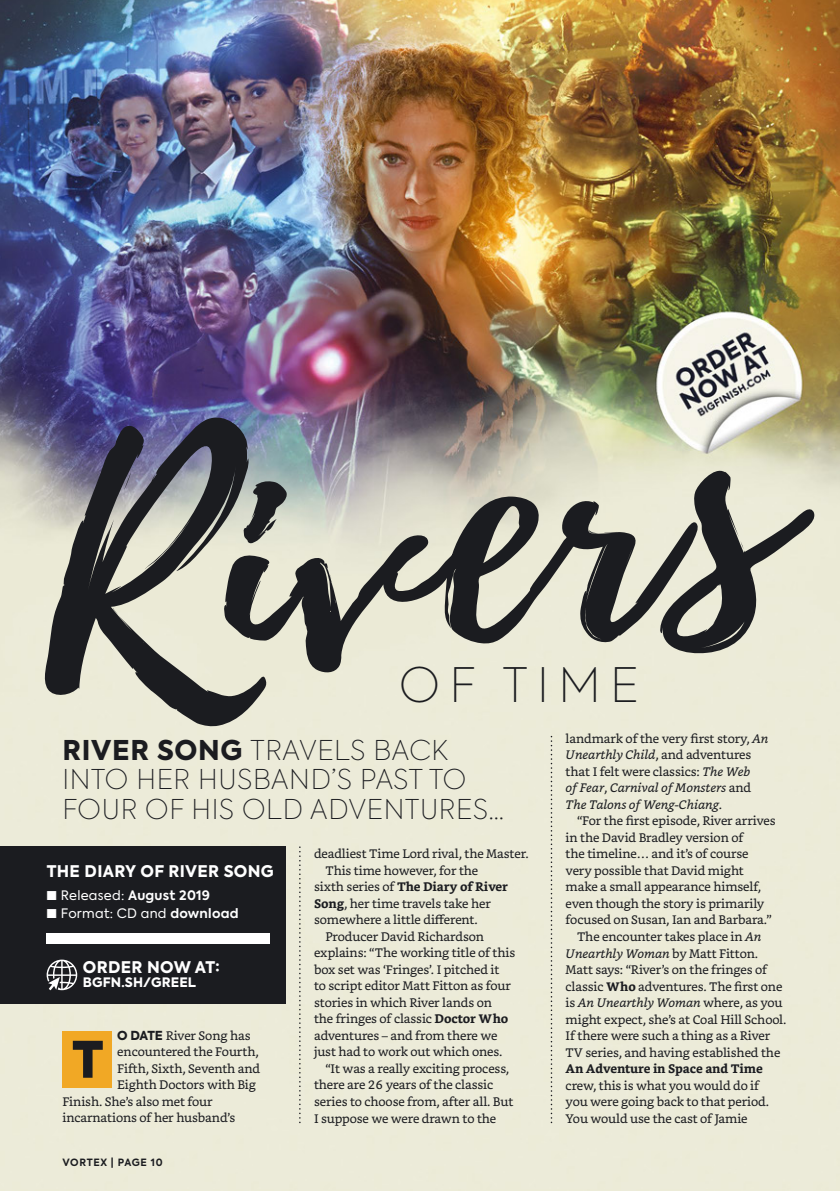
<style>
.page{position:relative;width:840px;height:1191px;background:#fff}
.page>*{position:absolute;margin:0;border:0;box-sizing:border-box;transform-origin:0 0}
.t1{font:900 50px "Axiforma";color:#1b1c20}
.t2{font:100 47.2px "Axiforma";letter-spacing:.2em;color:#1b1c20}
.t3{font:100 27.2px/29px "Axiforma";letter-spacing:.025em;color:#1b1c20}
.t4{font:800 16px "Axiforma";letter-spacing:.02em;color:#fff}
.t5{font:13px "Axiforma";color:#fff}
.t6{font:700 13px "Axiforma";letter-spacing:.015em;color:#fff}
.t7{font:800 13px "Axiforma";letter-spacing:.01em;color:#fff}
.t8{font:12.4px/16.6px "Bookerly";letter-spacing:-.01em;color:#1b1c20}
.t9{font:italic 12.4px "Bookerly";letter-spacing:-.01em;color:#1b1c20}
.t10{font:700 12.4px "Bookerly";letter-spacing:-.01em;color:#1b1c20}
.t11{font:700 10px "Axiforma";letter-spacing:.07em;color:#1b1c20}
.s1{font-weight:800}
.s2{font-style:italic}
.s3{font-style:normal}
.s4{font-weight:700}
.s5{font-weight:400}
.s6{font-family:"Axiforma";font-weight:800}
</style>
<div class="page">
<img style="left:0;top:0;width:839px;height:1191px">
<svg style="left:41px;top:412px;width:775px;height:315px;background:#aaaaa0"></svg>
<div style="left:62px;top:1031px;width:49px;height:57px;background:#f1a825"></div>
<svg style="left:299px;top:846px;width:1px;height:277px"></svg>
<svg style="left:550px;top:736px;width:2px;height:387px"></svg>
<div style="left:0;top:846px;width:285px;height:158px;background:#1b1c20"></div>
<div style="left:47px;top:933px;width:223px;height:10px;background:#fff"></div>
<svg style="left:47px;top:959px;width:30px;height:31px"></svg>
<h2 class="t2" style="left:399px;top:654px;width:241px">OF TIME</h2>
<h3 class="t3" style="left:62px;top:736px;width:443px"><span class="s1">RIVER SONG</span> TRAVELS BACK<br>INTO HER HUSBAND’S PAST TO<br>FOUR OF HIS OLD ADVENTURES…</h3>
<p class="t8" style="left:565px;top:730px;width:204px">landmark of the very first story, <span class="s2">An<br>Unearthly Child</span>, and adventures that I felt were classics: <span class="s2">The Web<br>of Fear</span>, <span class="s2">Carnival of Monsters</span> and<br><span class="s2">The Talons of Weng-Chiang</span>.</p>
<p class="t8" style="left:576px;top:813px;width:200px">“For the first episode, River arrives</p>
<p class="t8" style="left:565px;top:829px;width:179px">in the David Bradley version of</p>
<p class="t8" style="left:565px;top:846px;width:184px">the timeline… and it’s of course</p>
<p class="t8" style="left:565px;top:862px;width:180px">very possible that David might</p>
<p class="t8" style="left:565px;top:879px;width:197px">make a small appearance himself,</p>
<p class="t8" style="left:565px;top:895px;width:200px">even though the story is primarily</p>
<p class="t8" style="left:565px;top:912px;width:208px">focused on Susan, Ian and Barbara.”</p>
<p class="t8" style="left:576px;top:928px;width:186px">The encounter takes place in <span class="s2">An</span></p>
<p class="t9" style="left:565px;top:946px;width:194px">Unearthly Woman <span class="s3">by Matt Fitton.</span></p>
<p class="t8" style="left:565px;top:961px;width:203px">Matt says: “River’s on the fringes of</p>
<p class="t8" style="left:565px;top:978px;width:218px">classic <span class="s4">Who</span> adventures. The first one</p>
<p class="t9" style="left:565px;top:995px;width:218px"><span class="s3">is</span> An Unearthly Woman <span class="s3">where, as you</span></p>
<p class="t8" style="left:565px;top:1011px;width:222px">might expect, she’s at Coal Hill School.</p>
<p class="t8" style="left:565px;top:1027px;width:206px">If there were such a thing as a River</p>
<p class="t8" style="left:565px;top:1044px;width:216px">TV series, and having established the</p>
<p class="t10" style="left:565px;top:1061px;width:198px">An Adventure in Space and Time</p>
<p class="t8" style="left:565px;top:1077px;width:205px">crew, this is what you would do if you were going back to that period.<br>You would use the cast of Jamie</p>
<p class="t8" style="left:314px;top:845px;width:216px">deadliest Time Lord rival, the Master.</p>
<p class="t8" style="left:325px;top:862px;width:154px">This time however, for the</p>
<p class="t10" style="left:314px;top:880px;width:195px"><span class="s5">sixth series of</span> The Diary of River</p>
<p class="t8" style="left:314px;top:895px;width:178px"><span class="s4">Song</span>, her time travels take her</p>
<p class="t8" style="left:314px;top:911px;width:165px">somewhere a little different.</p>
<p class="t8" style="left:325px;top:928px;width:160px">Producer David Richardson</p>
<p class="t8" style="left:314px;top:944px;width:203px">explains: “The working title of this</p>
<p class="t8" style="left:314px;top:961px;width:187px">box set was ‘Fringes’. I pitched it</p>
<p class="t8" style="left:314px;top:977px;width:198px">to script editor Matt Fitton as four</p>
<p class="t8" style="left:314px;top:994px;width:179px">stories in which River lands on</p>
<p class="t8" style="left:314px;top:1010px;width:196px">the fringes of classic <span class="s4">Doctor Who</span></p>
<p class="t8" style="left:314px;top:1027px;width:185px">adventures – and from there we</p>
<p class="t8" style="left:314px;top:1043px;width:190px">just had to work out which ones.</p>
<p class="t8" style="left:325px;top:1060px;width:185px">“It was a really exciting process,</p>
<p class="t8" style="left:314px;top:1077px;width:181px">there are 26 years of the classic</p>
<p class="t8" style="left:314px;top:1093px;width:201px">series to choose from, after all. But</p>
<p class="t8" style="left:314px;top:1110px;width:184px">I suppose we were drawn to the</p>
<p class="t4" style="left:47px;top:859px;width:228px">THE DIARY OF RIVER SONG</p>
<p class="t6" style="left:47px;top:886px;width:165px">■ <span class="s5">Released:</span> August 2019</p>
<p class="t5" style="left:47px;top:905px;width:193px">■ Format: CD and <span class="s4">download</span></p>
<p class="t4" style="left:83px;top:956px;width:139px">ORDER NOW AT:</p>
<p class="t7" style="left:83px;top:973px;width:115px">BGFN.SH/GREEL</p>
<p class="t8" style="left:117px;top:1027px;width:135px"><span class="s6">O DATE</span> River Song has</p>
<p class="t8" style="left:117px;top:1043px;width:143px">encountered the Fourth,</p>
<p class="t8" style="left:117px;top:1060px;width:144px">Fifth, Sixth, Seventh and</p>
<p class="t8" style="left:117px;top:1076px;width:140px">Eighth Doctors with Big</p>
<p class="t8" style="left:62px;top:1093px;width:152px">Finish. She’s also met four</p>
<p class="t8" style="left:62px;top:1109px;width:174px">incarnations of her husband’s</p>
<h1 class="t1" style="left:72px;top:1024px;width:33px">T</h1>
<p class="t11" style="left:62px;top:1155px;width:102px">VORTEX | PAGE 10</p>
</div>
